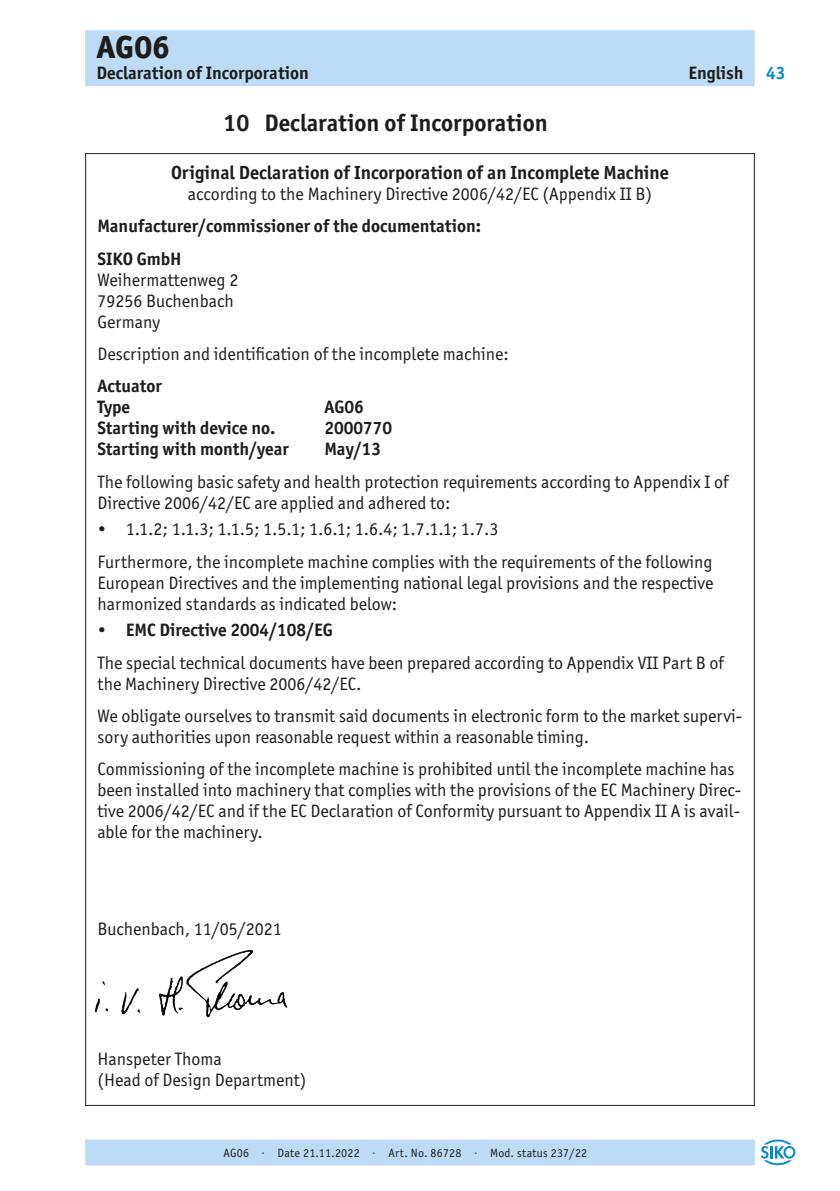
<style>
.page{position:relative;width:840px;height:1191px;background:#fff}
.page>*{position:absolute;margin:0;border:0;box-sizing:border-box;transform-origin:0 0}
.t1{font:800 32px "Officina Sans ITC Pro";color:#1d1d1b}
.t2{font:700 24px "Officina Sans ITC Pro";color:#1d1d1b}
._07__Ueberschrift_Bo{font:700 19px "Officina Sans ITC Pro";color:#1d1d1b}
._07__Fliesstext{font:18px/21px "Officina Sans ITC Pro";color:#1d1d1b}
._07__Fliesstext-2{font:700 18px/21px "Officina Sans ITC Pro";color:#1d1d1b}
._07__Ueberschrift_Bo-2{font:18px "Officina Sans ITC Pro";color:#1d1d1b}
.t3{font:700 18px "Officina Sans ITC Pro";color:#008bd2}
.t4{font:12px "Officina Sans ITC Pro";letter-spacing:.02em;color:#1d1d1b}
.s1{font-weight:700}
.s2{font-weight:400}
</style>
<div class="page">
<div style="left:85px;top:30px;width:669px;height:56px;background:#bddbf5"></div>
<div style="left:85px;top:1139px;width:669px;height:26px;background:#bddbf5"></div>
<svg style="left:761px;top:1139px;width:33px;height:26px"></svg>
<img style="left:95px;top:949px;width:193px;height:69px">
<h1 class="t1" style="left:96px;top:26px;width:75px">AG06</h1>
<p class="_07__Fliesstext-2" style="left:96px;top:62px;width:214px">Declaration of Incorporation</p>
<p class="_07__Fliesstext-2" style="left:688px;top:62px;width:57px">English</p>
<p class="t2" style="left:223px;top:108px;width:325px">10 Declaration of Incorporation</p>
<p class="_07__Ueberschrift_Bo" style="left:171px;top:160px;width:499px">Original Declaration of Incorporation of an Incomplete Machine</p>
<p class="_07__Ueberschrift_Bo-2" style="left:187px;top:183px;width:466px">according to the Machinery Directive 2006/42/EC (Appendix II B)</p>
<p class="_07__Fliesstext-2" style="left:97px;top:215px;width:385px">Manufacturer/commissioner of the documentation:</p>
<p class="_07__Fliesstext" style="left:97px;top:248px;width:142px"><span class="s1">SIKO GmbH<br></span>Weihermattenweg 2<br>79256 Buchenbach<br>Germany</p>
<p class="_07__Fliesstext" style="left:97px;top:343px;width:412px">Description and identification of the incomplete machine:</p>
<p class="_07__Fliesstext-2" style="left:97px;top:375px;width:66px">Actuator<br>Type</p>
<p class="_07__Fliesstext-2" style="left:324px;top:396px;width:41px">AG06</p>
<p class="_07__Fliesstext-2" style="left:97px;top:417px;width:179px">Starting with device no.</p>
<p class="_07__Fliesstext-2" style="left:324px;top:417px;width:69px">2000770</p>
<p class="_07__Fliesstext-2" style="left:97px;top:438px;width:193px">Starting with month/year</p>
<p class="_07__Fliesstext-2" style="left:324px;top:438px;width:58px">May/13</p>
<p class="_07__Fliesstext" style="left:97px;top:471px;width:632px">The following basic safety and health protection requirements according to Appendix I of<br>Directive 2006/42/EC are applied and adhered to:</p>
<p class="_07__Fliesstext" style="left:97px;top:518px;width:402px">• 1.1.2; 1.1.3; 1.1.5; 1.5.1; 1.6.1; 1.6.4; 1.7.1.1; 1.7.3</p>
<p class="_07__Fliesstext" style="left:97px;top:551px;width:617px;text-align:justify">Furthermore, the incomplete machine complies with the requirements of the following European Directives and the implementing national legal provisions and the respective harmonized standards as indicated below:</p>
<p class="_07__Fliesstext-2" style="left:97px;top:619px;width:237px"><span class="s2">•</span> EMC Directive 2004/108/EG</p>
<p class="_07__Fliesstext" style="left:97px;top:652px;width:627px">The special technical documents have been prepared according to Appendix VII Part B of the Machinery Directive 2006/42/EC.</p>
<p class="_07__Fliesstext" style="left:97px;top:705px;width:645px">We obligate ourselves to transmit said documents in electronic form to the market supervi&shy;sory authorities upon reasonable request within a reasonable timing.</p>
<p class="_07__Fliesstext" style="left:97px;top:758px;width:644px">Commissioning of the incomplete machine is prohibited until the incomplete machine has been installed into machinery that complies with the provisions of the EC Machinery Direc&shy;tive 2006/42/EC and if the EC Declaration of Conformity pursuant to Appendix II A is avail&shy;able for the machinery.</p>
<p class="t3" style="left:765px;top:62px;width:21px">43</p>
<p class="_07__Fliesstext" style="left:97px;top:918px;width:186px">Buchenbach, 11/05/2021</p>
<p class="_07__Fliesstext" style="left:97px;top:1048px;width:210px">Hanspeter Thoma<br>(Head of Design Department)</p>
<p class="t4" style="left:223px;top:1145px;width:365px">AG06 · Date 21.11.2022 · Art. No. 86728 · Mod. status 237/22</p>
</div>
